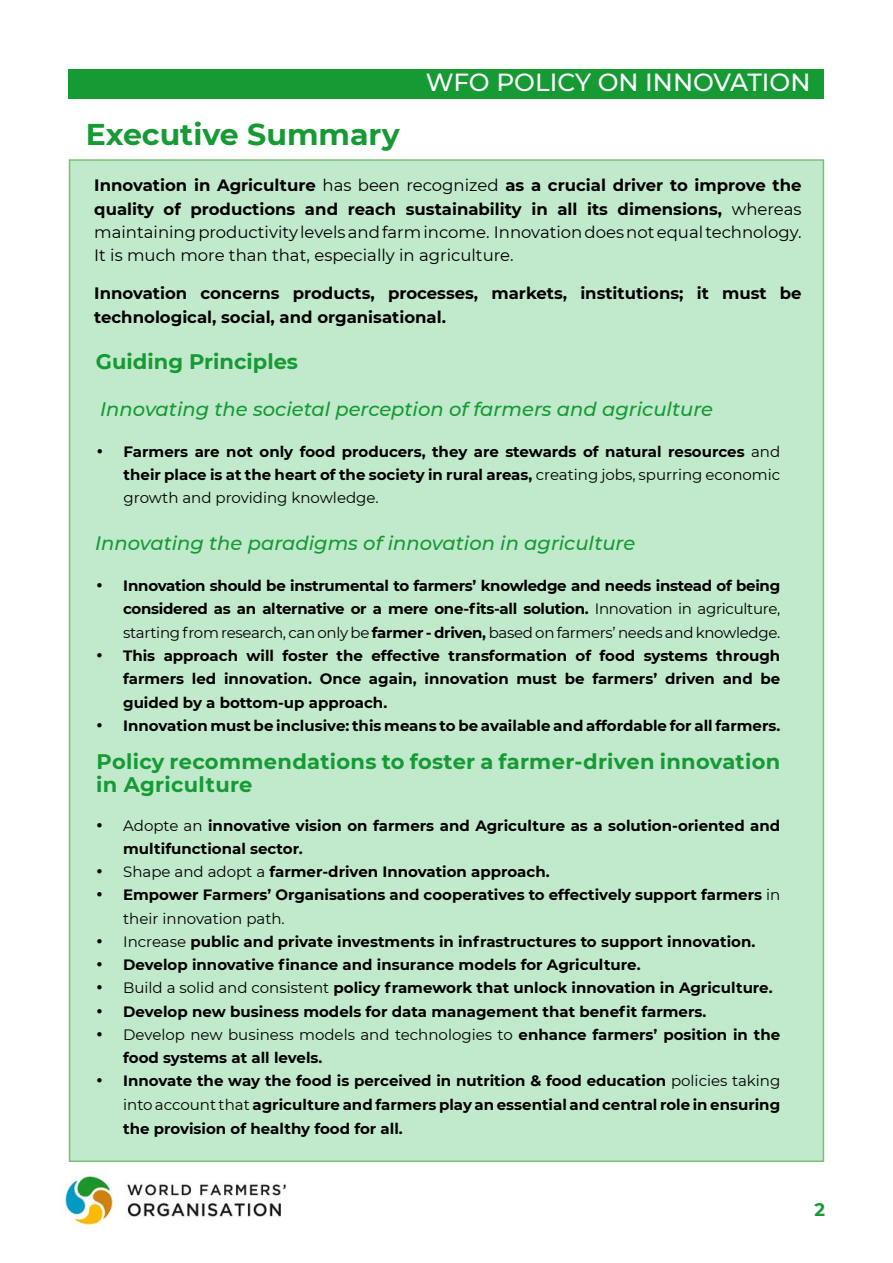
<style>
.page{position:relative;width:893px;height:1263px;background:#fff}
.page>*{position:absolute;margin:0;border:0;box-sizing:border-box;transform-origin:0 0}
.t1{font:700 30px "Montserrat";color:#159a34}
.t2{font:500 24.75px "Montserrat";color:#fff}
.t3{font:700 21px/23.2px "Montserrat";letter-spacing:.015em;color:#159a34}
.t4{font:italic 500 19.5px "Montserrat";color:#159a34}
.t5{font:700 18px "Montserrat";color:#159a34}
.t6{font:16.5px/23.2px "Montserrat";color:#000;text-align:justify}
.t7{font:700 16.5px/23.2px "Montserrat";color:#000}
.t8{font:700 15px/23.2px "Montserrat";color:#000;text-align:justify}
.s1{font-weight:700}
.s2{font-weight:400}
</style>
<div class="page">
<div style="left:69px;top:69px;width:755px;height:29px;background:#159a34"></div>
<img style="left:65px;top:1176px;width:222px;height:50px">
<div style="left:69px;top:159px;width:755px;height:1003px;background:#c1e9cc"></div>
<h2 class="t2" style="left:426px;top:65px;width:386px">WFO POLICY ON INNOVATION</h2>
<h1 class="t1" style="left:86px;top:113px;width:316px">Executive Summary</h1>
<p class="t6" style="left:94px;top:173px;width:709px"><span class="s1">Innovation in Agriculture</span> has been recognized <span class="s1">as a crucial driver to improve the quality of productions and reach sustainability in all its dimensions,</span> whereas maintaining productivity levels and farm income. Innovation does not equal technology.<br>It is much more than that, especially in agriculture.</p>
<p class="t7" style="left:94px;top:281px;width:709px">Innovation concerns products, processes, markets, institutions; it must be technological, social, and organisational.</p>
<h3 class="t3" style="left:96px;top:349px;width:204px">Guiding Principles</h3>
<h3 class="t4" style="left:100px;top:395px;width:614px">Innovating the societal perception of farmers and agriculture</h3>
<p class="t8" style="left:124px;top:439px;width:658px;text-indent:-27px">• Farmers are not only food producers, they are stewards of natural resources <span class="s2">and </span>their place is at the heart of the society in rural areas, <span class="s2">creating jobs, spurring economic growth and providing knowledge.</span></p>
<h3 class="t4" style="left:95px;top:529px;width:542px">Innovating the paradigms of innovation in agriculture</h3>
<p class="t8" style="left:123px;top:573px;width:659px;text-indent:-27px">• Innovation should be instrumental to farmers’ knowledge and needs instead of being considered as an alternative or a mere one-fits-all solution. <span class="s2">Innovation in agriculture, starting from research, can only be</span> farmer - driven, <span class="s2">based on farmers’ needs and knowledge.</span></p>
<p class="t8" style="left:123px;top:643px;width:659px;text-indent:-27px">• This approach will foster the effective transformation of food systems through farmers led innovation. Once again, innovation must be farmers’ driven and be guided by a bottom-up approach.</p>
<p class="t8" style="left:96px;top:713px;width:686px">• Innovation must be inclusive: this means to be available and affordable for all farmers.</p>
<h3 class="t3" style="left:96px;top:749px;width:686px">Policy recommendations to foster a farmer-driven innovation in Agriculture</h3>
<p class="t8" style="left:123px;top:813px;width:659px;text-indent:-27px">• <span class="s2">Adopte an</span> innovative vision on farmers and Agriculture as a solution-oriented and multifunctional sector.</p>
<p class="t8" style="left:96px;top:859px;width:455px">• <span class="s2">Shape and adopt a</span> farmer-driven Innovation approach.</p>
<p class="t8" style="left:123px;top:882px;width:659px;text-indent:-27px">• Empower Farmers’ Organisations and cooperatives to effectively support farmers <span class="s2">in their innovation path.</span></p>
<p class="t8" style="left:96px;top:929px;width:661px">• <span class="s2">Increase</span> public and private investments in infrastructures to support innovation.</p>
<p class="t8" style="left:96px;top:952px;width:546px">• Develop innovative finance and insurance models for Agriculture.</p>
<p class="t8" style="left:96px;top:975px;width:678px">• <span class="s2">Build a solid and consistent</span> policy framework that unlock innovation in Agriculture.</p>
<p class="t8" style="left:96px;top:999px;width:612px">• Develop new business models for data management that benefit farmers.</p>
<p class="t8" style="left:123px;top:1022px;width:659px;text-indent:-27px">• <span class="s2">Develop new business models and technologies to</span> enhance farmers’ position in the food systems at all levels.</p>
<p class="t8" style="left:123px;top:1068px;width:659px;text-indent:-27px">• Innovate the way the food is perceived in nutrition &amp; food education <span class="s2">policies taking into account that</span> agriculture and farmers play an essential and central role in ensuring the provision of healthy food for all.</p>
<p class="t5" style="left:814px;top:1196px;width:12px">2</p>
</div>
